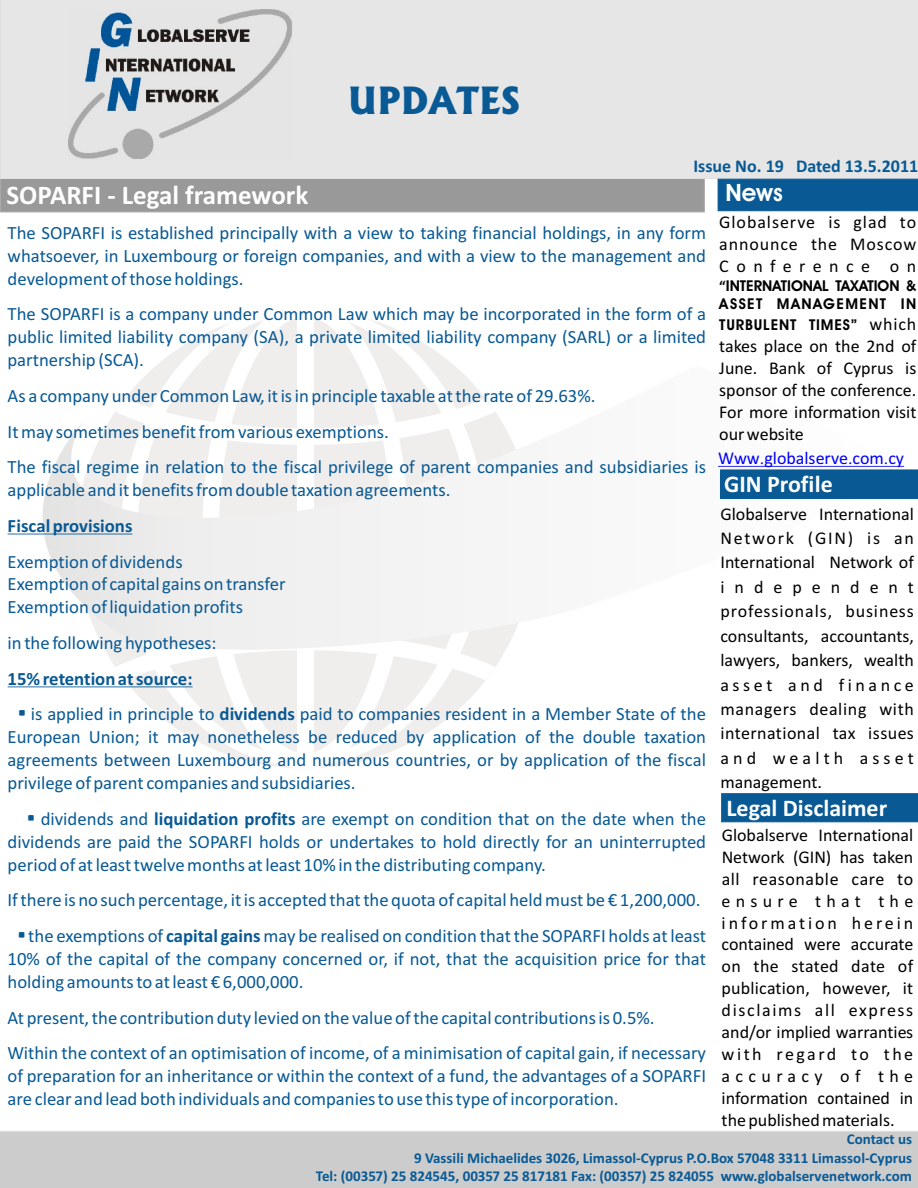
<style>
.page{position:relative;width:918px;height:1188px;background:#fff}
.page>*{position:absolute;margin:0;border:0;box-sizing:border-box;transform-origin:0 0}
.t1{font:800 36px "Albertus";color:#085994}
.t2{font:700 27px "Calibri";color:#fff}
.t3{font:700 24px "Calibri";color:#fff}
.t4{font:700 24px "Avant Garde Bk BT";color:#fff}
.t5{font:18.75px/23px "Calibri";color:#085994;text-align:justify}
.t6{font:700 18.75px "Calibri";color:#085994}
.t7{font:18px/21.9px "Calibri";color:#000;text-align:justify}
.t8{font:700 18px "Calibri";color:#085994}
.t9{font:18px "Calibri";color:#00f}
.t10{font:700 15px/18.3px "Calibri";color:#085994;text-align:right}
.t11{font:700 15px/18.3px "Avant Garde Bk BT";color:#000}
.t12{font:700 15px "Avant Garde Bk BT";letter-spacing:.055em;color:#000}
.s1{font-family:"Agency FB"}
.s2{font-weight:700}
.s3{font-family:"Calibri"}
.s4{font-family:"Calibri";font-weight:400;font-size:18px}
.s5{font-family:"Times New Roman"}
</style>
<div class="page">
<div style="left:0;top:178px;width:705px;height:34px;background:#999;border:1px solid #aba8a8"></div>
<div style="left:0;top:0;width:918px;height:179px;background:#e6e6e6"></div>
<img style="left:69px;top:9px;width:223px;height:151px">
<svg style="left:162px;top:318px;width:286px;height:43px"></svg>
<svg style="left:76px;top:671px;width:409px;height:97px"></svg>
<div style="left:297px;top:310px;width:16px;height:458px;background:#fff"></div>
<svg style="left:7px;top:361px;width:894px;height:310px"></svg>
<hr style="left:8px;top:534px;width:124px;height:1px;background:#085994">
<hr style="left:8px;top:686px;width:185px;height:1px;background:#085994">
<div style="left:718px;top:179px;width:200px;height:32px;background:#085994"></div>
<div style="left:722px;top:794px;width:196px;height:28px;background:#085994"></div>
<hr style="left:718px;top:466px;width:42px;height:1px;background:#00f">
<svg style="left:720px;top:466px;width:198px;height:33px"></svg>
<div style="left:0;top:1131px;width:918px;height:57px;background:#ccc"></div>
<h2 class="t2" style="left:7px;top:184px;width:303px">SOPARFI - Legal framework</h2>
<h1 class="t1" style="left:348px;top:87px;width:174px">UPDATES</h1>
<p class="t8" style="left:693px;top:158px;width:226px">Issue No. 19 Dated 13.5.2011</p>
<p class="t4" style="left:725px;top:183px;width:59px">News</p>
<p class="t5" style="left:8px;top:223px;width:700px">The SOPARFI is established principally with a view to taking financial holdings, in any form whatsoever, in Luxembourg or foreign companies, and with a view to the management and development of those holdings.</p>
<p class="t5" style="left:8px;top:304px;width:700px">The SOPARFI is a company under Common Law which may be incorporated in the form of a public limited liability company (SA), a private limited liability company (SARL) or a limited partnership (SCA).</p>
<p class="t5" style="left:8px;top:379px;width:700px;line-height:35.7px;text-align:left">As a company under Common Law, it is in principle taxable at the rate of 29.63%.<br>It may sometimes benefit from various exemptions.<br>The fiscal regime in relation to the fiscal privilege of parent companies and subsidiaries is</p>
<p class="t5" style="left:8px;top:480px;width:444px">applicable and it benefits from double taxation agreements.</p>
<p class="t6" style="left:8px;top:518px;width:126px">Fiscal provisions</p>
<p class="t5" style="left:8px;top:551px;width:279px;text-align:left">Exemption of dividends<br>Exemption of capital gains on transfer<br>Exemption of liquidation profits</p>
<p class="t5" style="left:8px;top:633px;width:210px">in the following hypotheses:</p>
<p class="t6" style="left:8px;top:671px;width:186px">15% retention at source:</p>
<p class="t5" style="left:8px;top:704px;width:700px;text-indent:11px"><span class="s1">•</span> is applied in principle to <span class="s2">dividends</span> paid to companies resident in a Member State of the European Union; it may nonetheless be reduced by application of the double taxation agreements between Luxembourg and numerous countries, or by application of the fiscal privilege of parent companies and subsidiaries.</p>
<p class="t5" style="left:8px;top:809px;width:700px;text-indent:20px"><span class="s1">•</span> dividends and <span class="s2">liquidation profits</span> are exempt on condition that on the date when the dividends are paid the SOPARFI holds or undertakes to hold directly for an uninterrupted period of at least twelve months at least 10% in the distributing company.</p>
<p class="t5" style="left:8px;top:890px;width:694px">If there is no such percentage, it is accepted that the quota of capital held must be € 1,200,000.</p>
<p class="t5" style="left:8px;top:926px;width:700px;text-indent:10px"><span class="s1">•</span> the exemptions of <span class="s2">capital gains</span> may be realised on condition that the SOPARFI holds at least 10% of the capital of the company concerned or, if not, that the acquisition price for that holding amounts to at least € 6,000,000.</p>
<p class="t5" style="left:8px;top:1001px;width:700px;line-height:35.7px">At present, the contribution duty levied on the value of the capital contributions is 0.5%.<br>Within the context of an optimisation of income, of a minimisation of capital gain, if necessary</p>
<p class="t5" style="left:8px;top:1066px;width:700px">of preparation for an inheritance or within the context of a fund, the advantages of a SOPARFI are clear and lead both individuals and companies to use this type of incorporation.</p>
<p class="t7" style="left:719px;top:212px;width:199px">Globalserve is glad to announce the Moscow Conference on</p>
<p class="t11" style="left:719px;top:278px;width:198px"><span class="s3">“</span>INTERNATIONAL TAXATION &amp;<br>ASSET MANAGEMENT IN</p>
<p class="t12" style="left:719px;top:319px;width:199px">TURBULENT TIMES” <span class="s4">which</span></p>
<p class="t7" style="left:719px;top:337px;width:199px">takes place on the 2nd of June. Bank of Cyprus is sponsor of the conference.<br>For more information visit our website</p>
<p class="t9" style="left:718px;top:451px;width:188px">Www<span class="s5">.</span>globalserve<span class="s5">.</span>com<span class="s5">.</span>cy</p>
<p class="t3" style="left:724px;top:474px;width:110px">GIN Profile</p>
<p class="t7" style="left:720px;top:503px;width:195px;line-height:24.5px">Globalserve International Network (GIN) is an International Network of independent professionals, business consultants, accountants, lawyers, bankers, wealth asset and finance managers dealing with international tax issues and wealth asset management.</p>
<p class="t3" style="left:726px;top:798px;width:162px">Legal Disclaimer</p>
<p class="t7" style="left:722px;top:825px;width:193px">Globalserve International Network (GIN) has taken all reasonable care to ensure that the information herein contained were accurate on the stated date of publication, however, it disclaims all express and/or implied warranties with regard to the accuracy of the information contained in the published materials.</p>
<p class="t10" style="left:316px;top:1131px;width:598px">Contact us<br>9 Vassili Michaelides 3026, Limassol-Cyprus P.O.Box 57048 3311 Limassol-Cyprus<br>Tel: (00357) 25 824545, 00357 25 817181 Fax: (00357) 25 824055 www.globalservenetwork.com</p>
</div>
